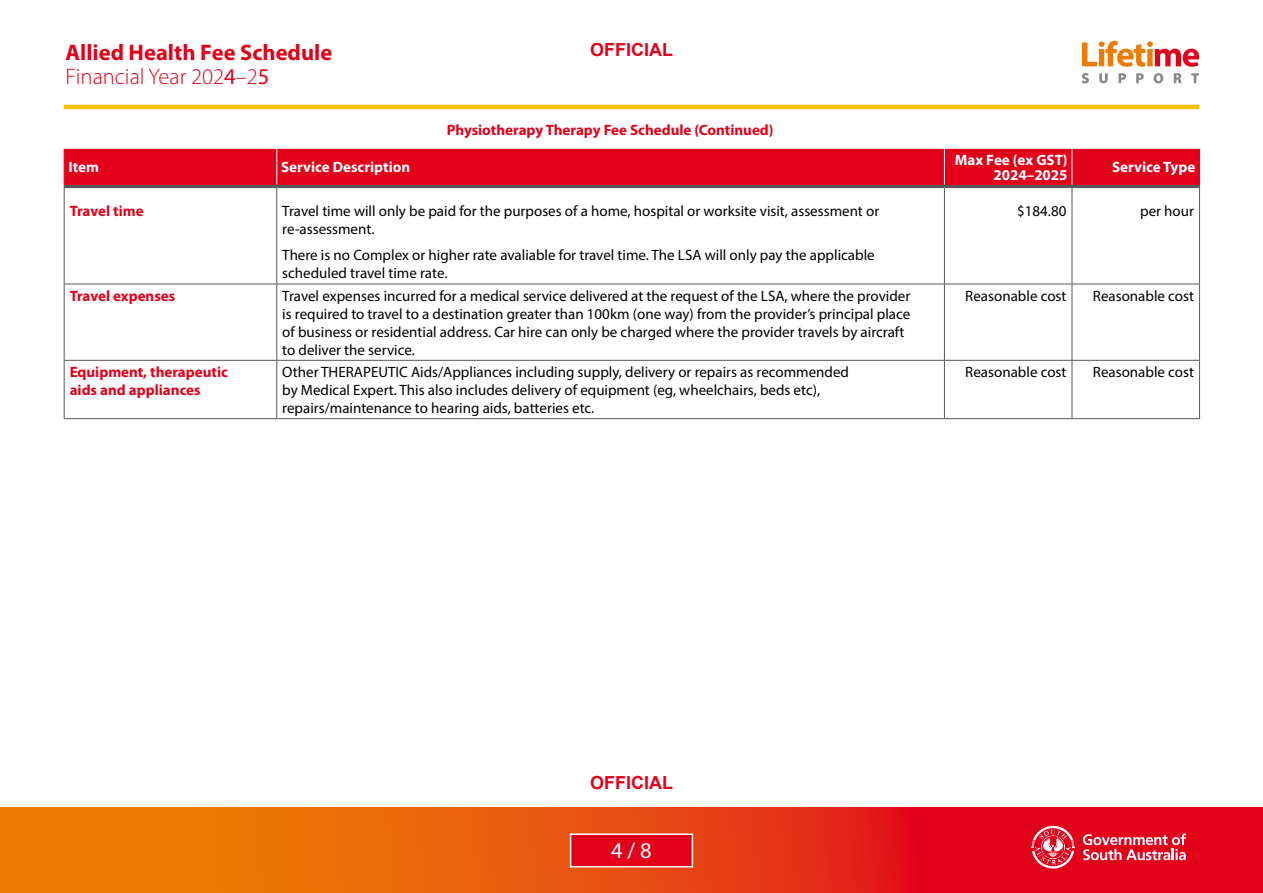
<style>
.page{position:relative;width:1263px;height:893px;background:#fff}
.page>*{position:absolute;margin:0;border:0;box-sizing:border-box;transform-origin:0 0}
.t1{font:700 22.5px "Myriad Pro";color:#e2001a}
.t2{font:300 22.5px "Myriad Pro";color:#e2001a}
.t3{font:22.5px "Myriad Pro";color:#fff}
.t4{font:700 18px "Arial";color:#e2001a}
.Body{font:15px/18px "Myriad Pro";color:#000}
.Body-2{font:700 15px/18px "Myriad Pro";color:#e2001a}
.Header_Row_Text{font:700 15px/15px "Myriad Pro";color:#fff;text-align:right}
.s1{font-weight:400}
</style>
<div class="page">
<svg style="left:0;top:808px;width:1263px;height:85px;background:#e7440f"></svg>
<div style="left:571px;top:834px;width:121px;height:33px;background:#e2001a"></div>
<div style="left:570px;top:833px;width:123px;height:34px;border:2px solid #fff"></div>
<hr style="left:64px;top:105px;width:1135px;height:4px;background:#fcc000">
<svg style="left:1082px;top:41px;width:117px;height:26px"></svg>
<svg style="left:1082px;top:73px;width:117px;height:10px"></svg>
<svg style="left:1083px;top:833px;width:103px;height:27px"></svg>
<svg style="left:1032px;top:826px;width:42px;height:43px;background:#ea4e60"></svg>
<div style="left:65px;top:149px;width:1134px;height:36px;background:#e2001a"></div>
<hr style="left:276px;top:149px;width:1px;height:36px;background:#fff">
<hr style="left:944px;top:149px;width:1px;height:36px;background:#fff">
<hr style="left:1071px;top:149px;width:1px;height:36px;background:#fff">
<hr style="left:276px;top:188px;width:1px;height:96px;background:#58585a">
<hr style="left:944px;top:188px;width:1px;height:96px;background:#58585a">
<hr style="left:1071px;top:188px;width:1px;height:96px;background:#58585a">
<hr style="left:64px;top:284px;width:213px;height:1px;background:#58585a">
<hr style="left:277px;top:284px;width:667px;height:1px;background:#58585a">
<hr style="left:276px;top:284px;width:1px;height:76px;background:#58585a">
<hr style="left:944px;top:284px;width:128px;height:1px;background:#58585a">
<hr style="left:944px;top:284px;width:1px;height:76px;background:#58585a">
<hr style="left:1072px;top:284px;width:128px;height:1px;background:#58585a">
<hr style="left:1071px;top:284px;width:1px;height:76px;background:#58585a">
<hr style="left:64px;top:360px;width:213px;height:1px;background:#58585a">
<hr style="left:277px;top:360px;width:667px;height:1px;background:#58585a">
<hr style="left:276px;top:361px;width:1px;height:57px;background:#58585a">
<hr style="left:944px;top:360px;width:128px;height:1px;background:#58585a">
<hr style="left:944px;top:361px;width:1px;height:57px;background:#58585a">
<hr style="left:1072px;top:360px;width:128px;height:1px;background:#58585a">
<hr style="left:1071px;top:361px;width:1px;height:57px;background:#58585a">
<hr style="left:64px;top:188px;width:1px;height:96px;background:#58585a">
<hr style="left:1199px;top:188px;width:1px;height:96px;background:#58585a">
<hr style="left:64px;top:284px;width:1px;height:76px;background:#58585a">
<hr style="left:1199px;top:284px;width:1px;height:76px;background:#58585a">
<hr style="left:64px;top:361px;width:1px;height:57px;background:#58585a">
<hr style="left:1199px;top:361px;width:1px;height:57px;background:#58585a">
<hr style="left:64px;top:418px;width:213px;height:1px;background:#58585a">
<hr style="left:277px;top:418px;width:667px;height:1px;background:#58585a">
<hr style="left:944px;top:418px;width:128px;height:1px;background:#58585a">
<hr style="left:1072px;top:418px;width:128px;height:1px;background:#58585a">
<hr style="left:64px;top:149px;width:1px;height:36px;background:#e2001a">
<hr style="left:64px;top:185px;width:213px;height:3px;background:#58585a">
<hr style="left:277px;top:185px;width:667px;height:3px;background:#58585a">
<hr style="left:944px;top:185px;width:128px;height:3px;background:#58585a">
<hr style="left:1072px;top:185px;width:128px;height:3px;background:#58585a">
<hr style="left:1199px;top:149px;width:1px;height:36px;background:#e2001a">
<h1 class="t1" style="left:66px;top:39px;width:268px">Allied Health Fee Schedule</h1>
<p class="t4" style="left:590px;top:37px;width:84px">OFFICIAL</p>
<h1 class="t2" style="left:66px;top:62px;width:205px">Financial Year 202<span class="s1">4</span>–2<span class="s1">5</span></h1>
<p class="Body-2" style="left:447px;top:121px;width:328px">Physiotherapy Therapy Fee Schedule (Continued)</p>
<p class="Header_Row_Text" style="left:68px;top:160px;width:32px">Item</p>
<p class="Header_Row_Text" style="left:281px;top:160px;width:131px">Service Description</p>
<p class="Header_Row_Text" style="left:955px;top:153px;width:114px">Max Fee (ex GST)<br>2024–2025</p>
<p class="Header_Row_Text" style="left:1112px;top:160px;width:85px">Service Type</p>
<p class="Body-2" style="left:70px;top:202px;width:75px">Travel time</p>
<p class="Body" style="left:282px;top:202px;width:598px">Travel time will only be paid for the purposes of a home, hospital or worksite visit, assessment or re-assessment.</p>
<p class="Body" style="left:282px;top:246px;width:594px">There is no Complex or higher rate avaliable for travel time. The LSA will only pay the applicable scheduled travel time rate.</p>
<p class="Body" style="left:1017px;top:202px;width:51px">$184.80</p>
<p class="Body" style="left:1140px;top:202px;width:55px">per hour</p>
<p class="Body-2" style="left:70px;top:287px;width:107px">Travel expenses</p>
<p class="Body" style="left:282px;top:287px;width:629px">Travel expenses incurred for a medical service delivered at the request of the LSA, where the provider is required to travel to a destination greater than 100km (one way) from the provider’s principal place of business or residential address. Car hire can only be charged where the provider travels by aircraft to deliver the service.</p>
<p class="Body" style="left:965px;top:287px;width:103px">Reasonable cost</p>
<p class="Body" style="left:1093px;top:287px;width:103px">Reasonable cost</p>
<p class="Body-2" style="left:70px;top:363px;width:160px">Equipment, therapeutic aids and appliances</p>
<p class="Body" style="left:282px;top:363px;width:568px">Other THERAPEUTIC Aids/Appliances including supply, delivery or repairs as recommended by Medical Expert. This also includes delivery of equipment (eg, wheelchairs, beds etc), repairs/maintenance to hearing aids, batteries etc.</p>
<p class="Body" style="left:965px;top:363px;width:103px">Reasonable cost</p>
<p class="Body" style="left:1093px;top:363px;width:103px">Reasonable cost</p>
<p class="t4" style="left:590px;top:771px;width:84px">OFFICIAL</p>
<h1 class="t3" style="left:611px;top:836px;width:42px">4 / 8</h1>
</div>
